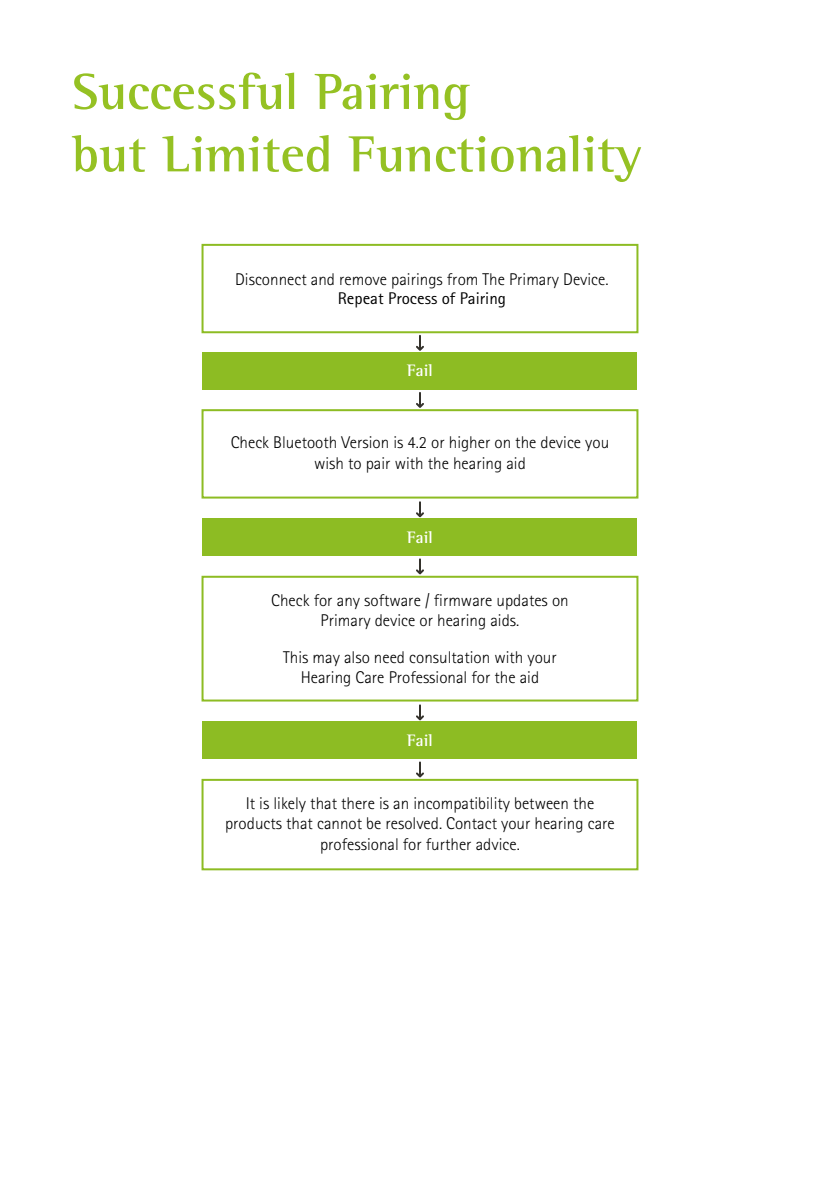
<style>
.page{position:relative;width:840px;height:1191px;background:#fff}
.page>*{position:absolute;margin:0;border:0;box-sizing:border-box;transform-origin:0 0}
.t1{font:700 52px/62.4px "Rotis Semi Serif Pro";color:#95c123}
.t2{font:300 17px/20.4px "Rotis Sans Serif";color:#000;text-align:center}
.t3{font:17px "Rotis Sans Serif";color:#000}
.t4{font:700 17px "Rotis Semi Serif Pro";color:#fff}
</style>
<div class="page">
<svg style="left:201px;top:243px;width:438px;height:256px"></svg>
<svg style="left:414px;top:334px;width:11px;height:76px"></svg>
<div style="left:202px;top:518px;width:435px;height:38px;background:#8dbc23"></div>
<div style="left:201px;top:576px;width:437px;height:125px;border:2px solid #8dbc23"></div>
<svg style="left:414px;top:501px;width:11px;height:75px"></svg>
<div style="left:202px;top:721px;width:435px;height:38px;background:#8dbc23"></div>
<div style="left:201px;top:779px;width:437px;height:91px;border:2px solid #8dbc23"></div>
<svg style="left:414px;top:704px;width:11px;height:75px"></svg>
<h1 class="t1" style="left:72px;top:60px;width:571px">Successful Pairing<br>but Limited Functionality</h1>
<p class="t2" style="left:235px;top:269px;width:374px">Disconnect and remove pairings from The Primary Device.</p>
<p class="t3" style="left:337px;top:288px;width:170px">Repeat Process of Pairing</p>
<p class="t4" style="left:407px;top:360px;width:27px">Fail</p>
<p class="t2" style="left:231px;top:432px;width:380px">Check Bluetooth Version is 4.2 or higher on the device you wish to pair with the hearing aid</p>
<p class="t4" style="left:407px;top:526px;width:27px">Fail</p>
<p class="t2" style="left:271px;top:590px;width:299px">Check for any software / firmware updates on<br>Primary device or hearing aids.</p>
<p class="t2" style="left:283px;top:646px;width:275px">This may also need consultation with your<br>Hearing Care Professional for the aid</p>
<p class="t4" style="left:407px;top:729px;width:27px">Fail</p>
<p class="t2" style="left:225px;top:793px;width:391px">It is likely that there is an incompatibility between the products that cannot be resolved. Contact your hearing care professional for further advice.</p>
</div>
